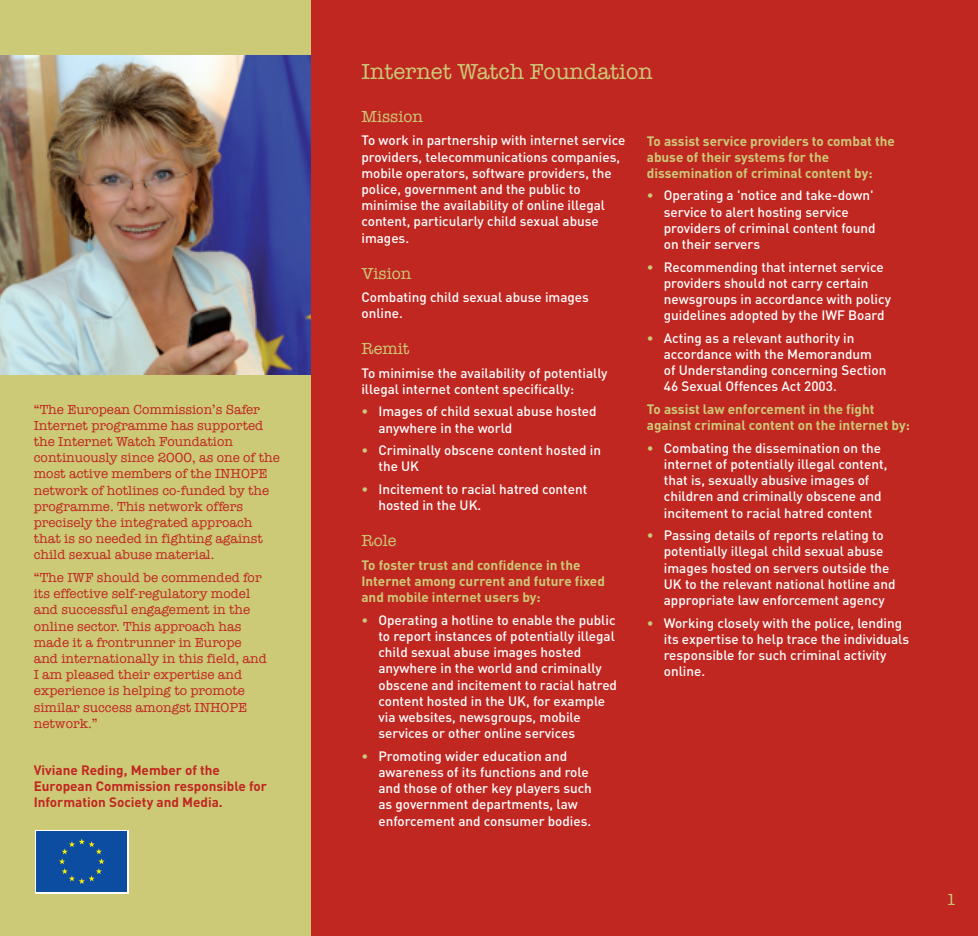
<style>
.page{position:relative;width:978px;height:936px;background:#fff}
.page>*{position:absolute;margin:0;border:0;box-sizing:border-box;transform-origin:0 0}
.t1{font:22.5px "American Typewriter";color:#ccc977}
.t2{font:16.5px "American Typewriter";color:#ccc977}
.t3{font:500 13.5px/16.2px "DIN";color:#fff}
.t4{font:13.5px/16.2px "American Typewriter";color:#c02721}
.t5{font:700 13.5px/16.2px "DIN";color:#ccc977}
.t6{font:700 13.5px/16.2px "DIN";color:#c02721}
.s1{color:#ccc977}
</style>
<div class="page">
<div style="left:0;top:0;width:978px;height:935px;background:#c02721"></div>
<div style="left:0;top:0;width:310px;height:935px;background:#ccc977"></div>
<img style="left:0;top:55px;width:310px;height:319px">
<svg style="left:35px;top:830px;width:94px;height:63px"></svg>
<div style="left:37px;top:831px;width:90px;height:60px;background:#0d4da1"></div>
<svg style="left:59px;top:838px;width:46px;height:45px"></svg>
<p class="t4" style="left:34px;top:401px;width:248px">“The European Commission’s Safer Internet programme has supported the Internet Watch Foundation continuously since 2000, as one of the most active members of the INHOPE network of hotlines co-funded by the programme. This network offers precisely the integrated approach that is so needed in fighting against child sexual abuse material.</p>
<p class="t4" style="left:34px;top:569px;width:235px">“The IWF should be commended for its effective self-regulatory model and successful engagement in the online sector. This approach has made it a frontrunner in Europe and internationally in this field, and<br>I am pleased their expertise and experience is helping to promote similar success amongst INHOPE network.”</p>
<p class="t6" style="left:34px;top:761px;width:235px">Viviane Reding, Member of the<br>European Commission responsible for<br>Information Society and Media.</p>
<h1 class="t1" style="left:361px;top:59px;width:293px">Internet Watch Foundation</h1>
<p class="t2" style="left:361px;top:107px;width:63px">Mission</p>
<p class="t3" style="left:361px;top:132px;width:265px">To work in partnership with internet service providers, telecommunications companies, mobile operators, software providers, the police, government and the public to minimise the availability of online illegal content, particularly child sexual abuse images.</p>
<p class="t2" style="left:361px;top:264px;width:51px">Vision</p>
<p class="t3" style="left:361px;top:289px;width:229px">Combating child sexual abuse images online.</p>
<p class="t2" style="left:361px;top:339px;width:50px">Remit</p>
<p class="t3" style="left:361px;top:365px;width:248px">To minimise the availability of potentially illegal internet content specifically:</p>
<p class="t3" style="left:378px;top:403px;width:220px;text-indent:-17px"><span class="s1">•</span> Images of child sexual abuse hosted anywhere in the world</p>
<p class="t3" style="left:378px;top:442px;width:224px;text-indent:-17px"><span class="s1">•</span> Criminally obscene content hosted in the UK</p>
<p class="t3" style="left:378px;top:481px;width:210px;text-indent:-17px"><span class="s1">•</span> Incitement to racial hatred content hosted in the UK.</p>
<p class="t2" style="left:361px;top:531px;width:37px">Role</p>
<p class="t5" style="left:361px;top:557px;width:245px">To foster trust and confidence in the<br>Internet among current and future fixed and mobile internet users by:</p>
<p class="t3" style="left:378px;top:612px;width:240px;text-indent:-17px"><span class="s1">•</span> Operating a hotline to enable the public to report instances of potentially illegal child sexual abuse images hosted anywhere in the world and criminally obscene and incitement to racial hatred content hosted in the UK, for example via websites, newsgroups, mobile services or other online services</p>
<p class="t3" style="left:378px;top:748px;width:215px;text-indent:-17px"><span class="s1">•</span> Promoting wider education and awareness of its functions and role and those of other key players such as government departments, law enforcement and consumer bodies.</p>
<p class="t5" style="left:647px;top:133px;width:250px">To assist service providers to combat the abuse of their systems for the dissemination of criminal content by:</p>
<p class="t3" style="left:664px;top:187px;width:213px;text-indent:-17px"><span class="s1">•</span> Operating a 'notice and take-down' service to alert hosting service providers of criminal content found on their servers</p>
<p class="t3" style="left:664px;top:259px;width:229px;text-indent:-17px"><span class="s1">•</span> Recommending that internet service providers should not carry certain newsgroups in accordance with policy guidelines adopted by the IWF Board</p>
<p class="t3" style="left:664px;top:330px;width:224px;text-indent:-17px"><span class="s1">•</span> Acting as a relevant authority in accordance with the Memorandum of Understanding concerning Section 46 Sexual Offences Act 2003.</p>
<p class="t5" style="left:647px;top:401px;width:265px">To assist law enforcement in the fight against criminal content on the internet by:</p>
<p class="t3" style="left:664px;top:440px;width:225px;text-indent:-17px"><span class="s1">•</span> Combating the dissemination on the internet of potentially illegal content, that is, sexually abusive images of children and criminally obscene and incitement to racial hatred content</p>
<p class="t3" style="left:664px;top:527px;width:233px;text-indent:-17px"><span class="s1">•</span> Passing details of reports relating to potentially illegal child sexual abuse images hosted on servers outside the UK to the relevant national hotline and appropriate law enforcement agency</p>
<p class="t3" style="left:664px;top:615px;width:247px;text-indent:-17px"><span class="s1">•</span> Working closely with the police, lending its expertise to help trace the individuals responsible for such criminal activity online.</p>
<p class="t2" style="left:946px;top:889px;width:12px">1</p>
</div>
